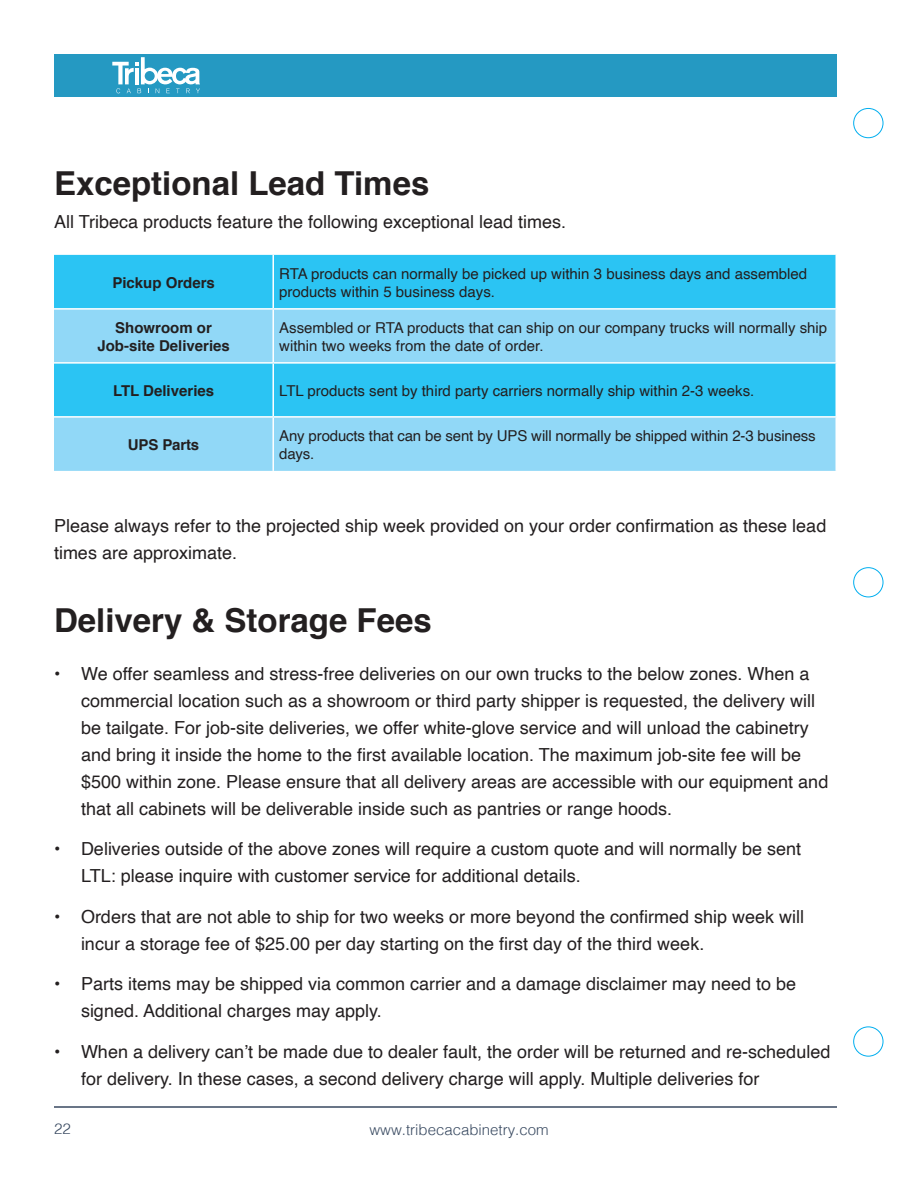
<style>
.page{position:relative;width:918px;height:1188px;background:#fff}
.page>*{position:absolute;margin:0;border:0;box-sizing:border-box;transform-origin:0 0}
.t1{font:700 33px "Helvetica";color:#231f20}
.t2{font:18px/27px "Helvetica";color:#231f20}
.t3{font:15px/18px "Helvetica";color:#231f20}
.t4{font:700 15px/18px "Helvetica";color:#231f20;text-align:center}
.t5{font:300 15px "Helvetica";color:#384960}
</style>
<div class="page">
<svg style="left:853px;top:108px;width:30px;height:949px"></svg>
<div style="left:54px;top:54px;width:783px;height:43px;background:#2599c2"></div>
<hr style="left:54px;top:1106px;width:783px;height:2px;background:#384960">
<svg style="left:112px;top:57px;width:88px;height:36px"></svg>
<div style="left:54px;top:255px;width:782px;height:53px;background:#2bc4f3"></div>
<svg style="left:54px;top:310px;width:782px;height:161px;background:#6fd1f5"></svg>
<hr style="left:272px;top:255px;width:2px;height:53px;background:#fff">
<hr style="left:272px;top:310px;width:2px;height:52px;background:#fff">
<hr style="left:54px;top:362px;width:219px;height:2px;background:#fff">
<hr style="left:273px;top:362px;width:564px;height:2px;background:#fff">
<hr style="left:272px;top:364px;width:2px;height:52px;background:#fff">
<hr style="left:54px;top:416px;width:219px;height:2px;background:#fff">
<hr style="left:273px;top:416px;width:564px;height:2px;background:#fff">
<hr style="left:272px;top:418px;width:2px;height:53px;background:#fff">
<p class="t1" style="left:54px;top:156px;width:377px">Exceptional Lead Times</p>
<p class="t2" style="left:54px;top:209px;width:514px">All Tribeca products feature the following exceptional lead times.</p>
<p class="t4" style="left:112px;top:273px;width:104px">Pickup Orders</p>
<p class="t3" style="left:279px;top:265px;width:530px">RTA products can normally be picked up within 3 business days and assembled products within 5 business days.</p>
<p class="t4" style="left:97px;top:318px;width:134px">Showroom or<br>Job-site Deliveries</p>
<p class="t3" style="left:279px;top:319px;width:550px">Assembled or RTA products that can ship on our company trucks will normally ship within two weeks from the date of order.</p>
<p class="t4" style="left:113px;top:381px;width:103px">LTL Deliveries</p>
<p class="t3" style="left:279px;top:382px;width:477px">LTL products sent by third party carriers normally ship within 2-3 weeks.</p>
<p class="t4" style="left:128px;top:435px;width:73px">UPS Parts</p>
<p class="t3" style="left:279px;top:427px;width:538px">Any products that can be sent by UPS will normally be shipped within 2-3 business days.</p>
<p class="t2" style="left:54px;top:513px;width:774px">Please always refer to the projected ship week provided on your order confirmation as these lead times are approximate.</p>
<p class="t1" style="left:54px;top:594px;width:379px">Delivery &amp; Storage Fees</p>
<p class="t2" style="left:81px;top:660px;width:749px;text-indent:-27px">• We offer seamless and stress-free deliveries on our own trucks to the below zones. When a commercial location such as a showroom or third party shipper is requested, the delivery will be tailgate. For job-site deliveries, we offer white-glove service and will unload the cabinetry and bring it inside the home to the first available location. The maximum job-site fee will be $500 within zone. Please ensure that all delivery areas are accessible with our equipment and that all cabinets will be deliverable inside such as pantries or range hoods.</p>
<p class="t2" style="left:81px;top:836px;width:722px;text-indent:-27px">• Deliveries outside of the above zones will require a custom quote and will normally be sent<br>LTL: please inquire with customer service for additional details.</p>
<p class="t2" style="left:81px;top:903px;width:725px;text-indent:-27px">• Orders that are not able to ship for two weeks or more beyond the confirmed ship week will incur a storage fee of $25.00 per day starting on the first day of the third week.</p>
<p class="t2" style="left:81px;top:971px;width:717px;text-indent:-27px">• Parts items may be shipped via common carrier and a damage disclaimer may need to be signed. Additional charges may apply.</p>
<p class="t2" style="left:81px;top:1038px;width:751px;text-indent:-27px">• When a delivery can’t be made due to dealer fault, the order will be returned and re-scheduled for delivery. In these cases, a second delivery charge will apply. Multiple deliveries for</p>
<p class="t5" style="left:54px;top:1116px;width:18px">22</p>
<p class="t5" style="left:369px;top:1117px;width:181px">www.tribecacabinetry.com</p>
</div>
